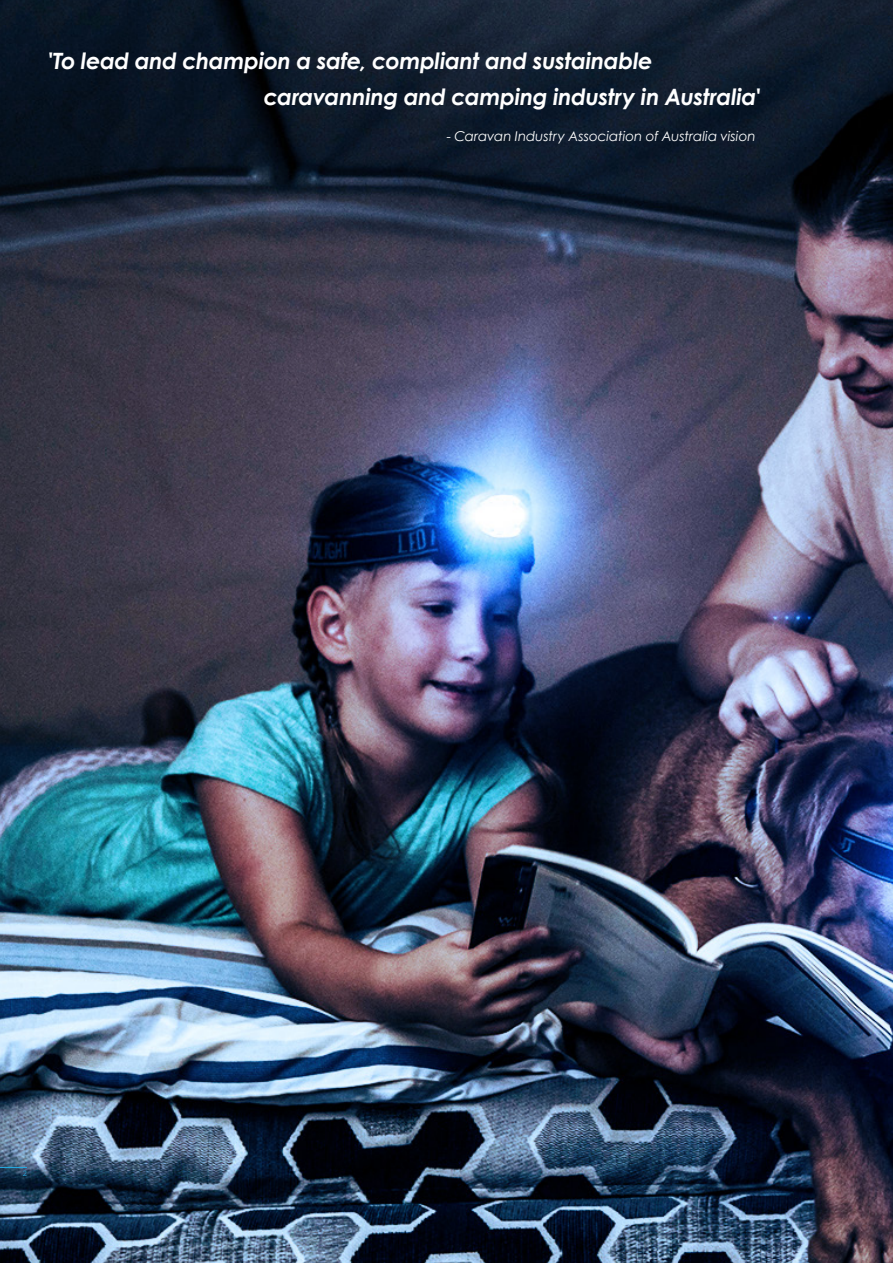
<style>
.page{position:relative;width:893px;height:1263px;background:#fff}
.page>*{position:absolute;margin:0;border:0;box-sizing:border-box;transform-origin:0 0}
.Title_Note{font:italic 700 22.5px "Century Gothic";letter-spacing:-.015em;color:#fff}
.Title_Note-2{font:italic 13.5px "Century Gothic";color:#fff}
.t1{font:7.5px "Open Sans";color:#26a9e0}
</style>
<div class="page">
<img style="left:0;top:0;width:893px;height:1263px">
<svg style="left:0;top:1167px;width:27px;height:1px"></svg>
<p class="Title_Note" style="left:48px;top:44px;width:606px">'To lead and champion a safe, compliant and sustainable</p>
<p class="Title_Note" style="left:264px;top:80px;width:498px">caravanning and camping industry in Australia'</p>
<p class="Title_Note-2" style="left:447px;top:127px;width:310px">- Caravan Industry Association of Australia vision</p>
<p class="t1" style="left:23px;top:1168px;width:6px">2</p>
</div>
